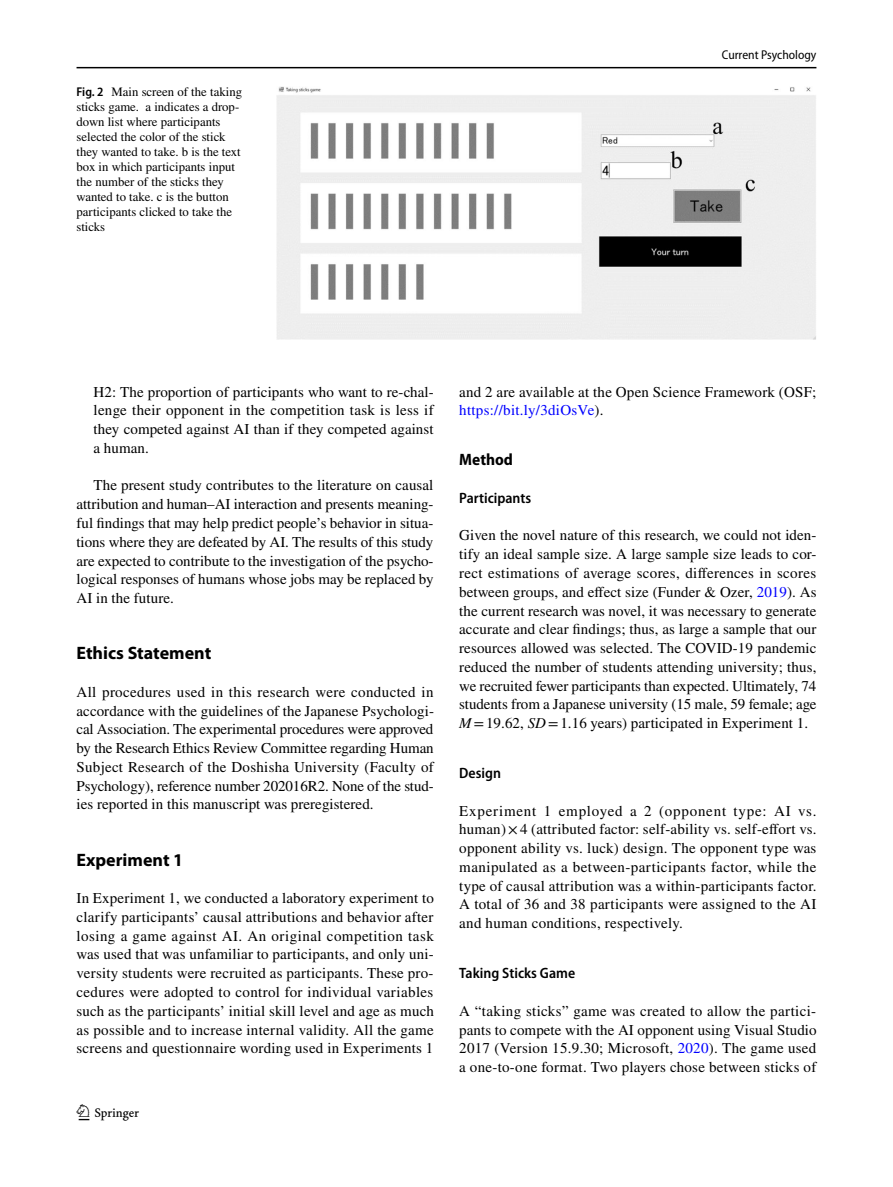
<style>
.page{position:relative;width:893px;height:1187px;background:#fff}
.page>*{position:absolute;margin:0;border:0;box-sizing:border-box;transform-origin:0 0}
.t1{font:22.5px "Springnew Regular 2";color:#000}
.t2{font:700 18px "Myriad Pro";color:#000}
.t3{font:700 semi-condensed 16.5px "Myriad Pro";color:#000}
.t4{font:15px/18.8px "STIX";letter-spacing:.005em;color:#000;text-align:justify}
.t5{font:600 semi-condensed 15px "Myriad Pro";color:#000}
.t6{font:12.75px/15px "STIX";color:#000}
.t7{font:semi-condensed 12.75px "Myriad Pro";color:#000}
.s1{font-family:"Myriad Pro";font-weight:600;font-stretch:semi-condensed}
.s2{color:#00f}
.s3{font-style:italic}
</style>
<div class="page">
<hr style="left:77px;top:67px;width:739px;height:1px;background:#000">
<img style="left:277px;top:87px;width:539px;height:253px">
<p class="t6" style="left:77px;top:85px;width:167px"><span class="s1">Fig. 2</span> Main screen of the taking sticks game. a indicates a drop&shy;down list where participants selected the color of the stick they wanted to take. b is the text box in which participants input the number of the sticks they wanted to take. c is the button participants clicked to take the sticks</p>
<p class="t7" style="left:722px;top:48px;width:96px">Current Psychology</p>
<p class="t4" style="left:94px;top:383px;width:342px">H2: The proportion of participants who want to re-chal&shy;lenge their opponent in the competition task is less if they competed against AI than if they competed against a human.</p>
<p class="t4" style="left:77px;top:477px;width:359px;text-indent:17px">The present study contributes to the literature on causal attribution and human–AI interaction and presents meaning&shy;ful findings that may help predict people’s behavior in situa&shy;tions where they are defeated by AI. The results of this study are expected to contribute to the investigation of the psycho&shy;logical responses of humans whose jobs may be replaced by AI in the future.</p>
<p class="t2" style="left:77px;top:641px;width:136px">Ethics Statement</p>
<p class="t4" style="left:77px;top:683px;width:359px">All procedures used in this research were conducted in accordance with the guidelines of the Japanese Psychologi&shy;cal Association. The experimental procedures were approved by the Research Ethics Review Committee regarding Human Subject Research of the Doshisha University (Faculty of Psychology), reference number 202016R2. None of the stud&shy;ies reported in this manuscript was preregistered.</p>
<p class="t2" style="left:77px;top:847px;width:108px">Experiment 1</p>
<p class="t4" style="left:77px;top:889px;width:359px">In Experiment 1, we conducted a laboratory experiment to clarify participants’ causal attributions and behavior after losing a game against AI. An original competition task was used that was unfamiliar to participants, and only uni&shy;versity students were recruited as participants. These pro&shy;cedures were adopted to control for individual variables such as the participants’ initial skill level and age as much as possible and to increase internal validity. All the game screens and questionnaire wording used in Experiments 1</p>
<h1 class="t1" style="left:79px;top:1104px;width:62px">1 3</h1>
<p class="t4" style="left:459px;top:383px;width:359px">and 2 are available at the Open Science Framework (OSF; <span class="s2">https://bit.ly/3diOsVe</span>).</p>
<p class="t3" style="left:459px;top:450px;width:55px">Method</p>
<p class="t5" style="left:459px;top:489px;width:73px">Participants</p>
<p class="t4" style="left:459px;top:527px;width:359px">Given the novel nature of this research, we could not iden&shy;tify an ideal sample size. A large sample size leads to cor&shy;rect estimations of average scores, differences in scores between groups, and effect size (Funder &amp; Ozer, <span class="s2">2019</span>). As the current research was novel, it was necessary to generate accurate and clear findings; thus, as large a sample that our resources allowed was selected. The COVID-19 pandemic reduced the number of students attending university; thus, we recruited fewer participants than expected. Ultimately, 74 students from a Japanese university (15 male, 59 female; age <span class="s3">M</span>=19.62, <span class="s3">SD</span>=1.16 years) participated in Experiment 1.</p>
<p class="t5" style="left:459px;top:764px;width:43px">Design</p>
<p class="t4" style="left:459px;top:802px;width:359px">Experiment 1 employed a 2 (opponent type: AI vs. human)×4 (attributed factor: self-ability vs. self-effort vs. opponent ability vs. luck) design. The opponent type was manipulated as a between-participants factor, while the type of causal attribution was a within-participants factor.<br>A total of 36 and 38 participants were assigned to the AI and human conditions, respectively.</p>
<p class="t5" style="left:459px;top:964px;width:117px">Taking Sticks Game</p>
<p class="t4" style="left:459px;top:1002px;width:359px">A “taking sticks” game was created to allow the partici&shy;pants to compete with the AI opponent using Visual Studio 2017 (Version 15.9.30; Microsoft, <span class="s2">2020</span>). The game used a one-to-one format. Two players chose between sticks of</p>
</div>
